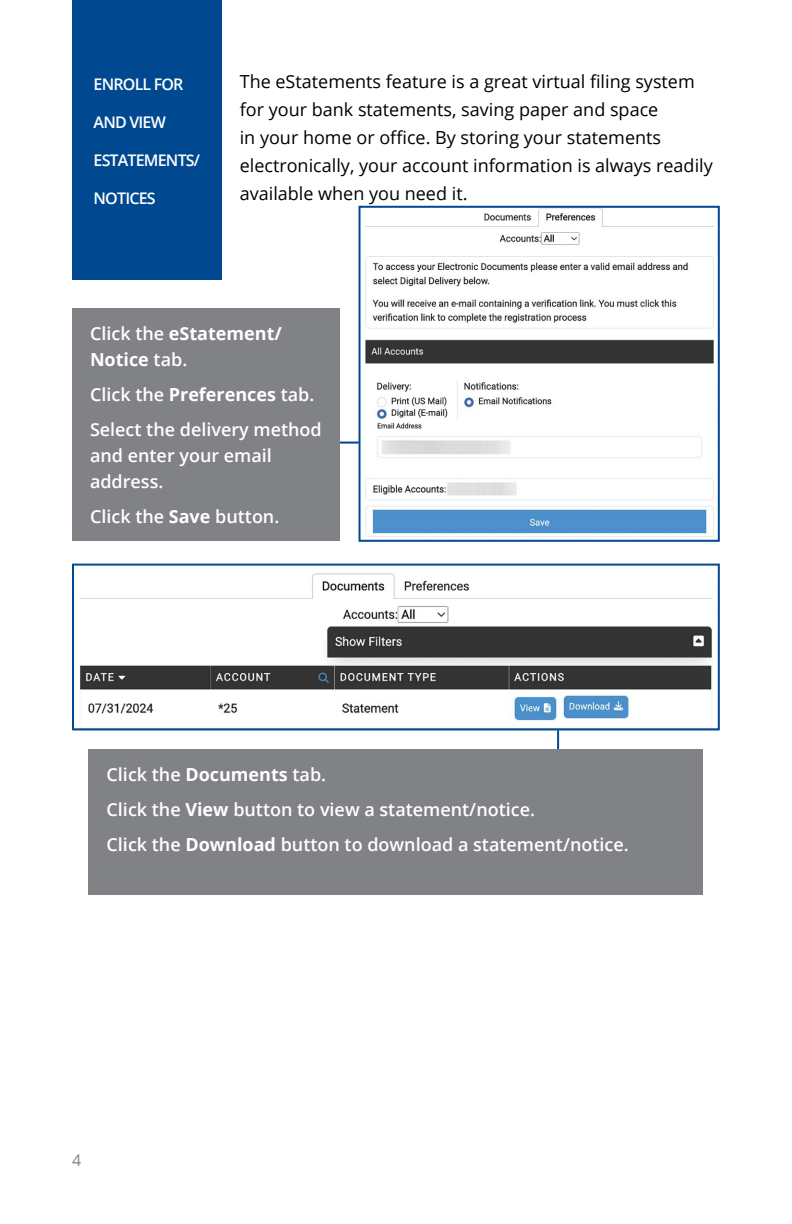
<style>
.page{position:relative;width:792px;height:1224px;background:#fff}
.page>*{position:absolute;margin:0;border:0;box-sizing:border-box;transform-origin:0 0}
.t1{font:18px/28px "Open Sans";color:#000}
.t2{font:600 18px/35px "Open Sans";color:#fff}
.t3{font:700 18px/26px "Open Sans";color:#fff}
.t4{font:600 16px "Open Sans";letter-spacing:-.05em;color:#fff}
.t5{font:16px "Open Sans";color:#000}
.s1{font-weight:600}
.s2{font-weight:700}
</style>
<div class="page">
<img style="left:79px;top:573px;width:633px;height:150px">
<div style="left:72px;top:564px;width:648px;height:166px;border:2px solid #004990"></div>
<hr style="left:557px;top:730px;width:2px;height:30px;background:#004990">
<img style="left:365px;top:209px;width:349px;height:328px">
<div style="left:359px;top:206px;width:361px;height:336px;border:2px solid #004990"></div>
<hr style="left:329px;top:442px;width:30px;height:2px;background:#004990">
<div style="left:72px;top:308px;width:268px;height:233px;background:#808285"></div>
<div style="left:89px;top:750px;width:614px;height:145px;background:#808285"></div>
<div style="left:72px;top:0;width:150px;height:280px;background:#004990"></div>
<p class="t4" style="left:94px;top:73px;width:91px">ENROLL FOR</p>
<p class="t4" style="left:94px;top:111px;width:74px">AND VIEW</p>
<p class="t4" style="left:94px;top:149px;width:108px">ESTATEMENTS/</p>
<p class="t4" style="left:94px;top:187px;width:64px">NOTICES</p>
<p class="t1" style="left:240px;top:67px;width:475px">The eStatements feature is a great virtual filing system for your bank statements, saving paper and space<br>in your home or office. By storing your statements electronically, your account information is always readily available when you need it.</p>
<p class="t3" style="left:90px;top:320px;width:193px"><span class="s1">Click the</span> eStatement/<br>Notice <span class="s1">tab.</span></p>
<p class="t2" style="left:90px;top:376px;width:233px">Click the <span class="s2">Preferences</span> tab.<br>Select the delivery method</p>
<p class="t2" style="left:90px;top:442px;width:184px;line-height:26px">and enter your email address.</p>
<p class="t2" style="left:90px;top:498px;width:191px">Click the <span class="s2">Save</span> button.</p>
<p class="t2" style="left:107px;top:757px;width:524px">Click the <span class="s2">Documents</span> tab.<br>Click the <span class="s2">View</span> button to view a statement/notice.<br>Click the <span class="s2">Download</span> button to download a statement/notice.</p>
<p class="t5" style="left:72px;top:1149px;width:11px">4</p>
</div>
